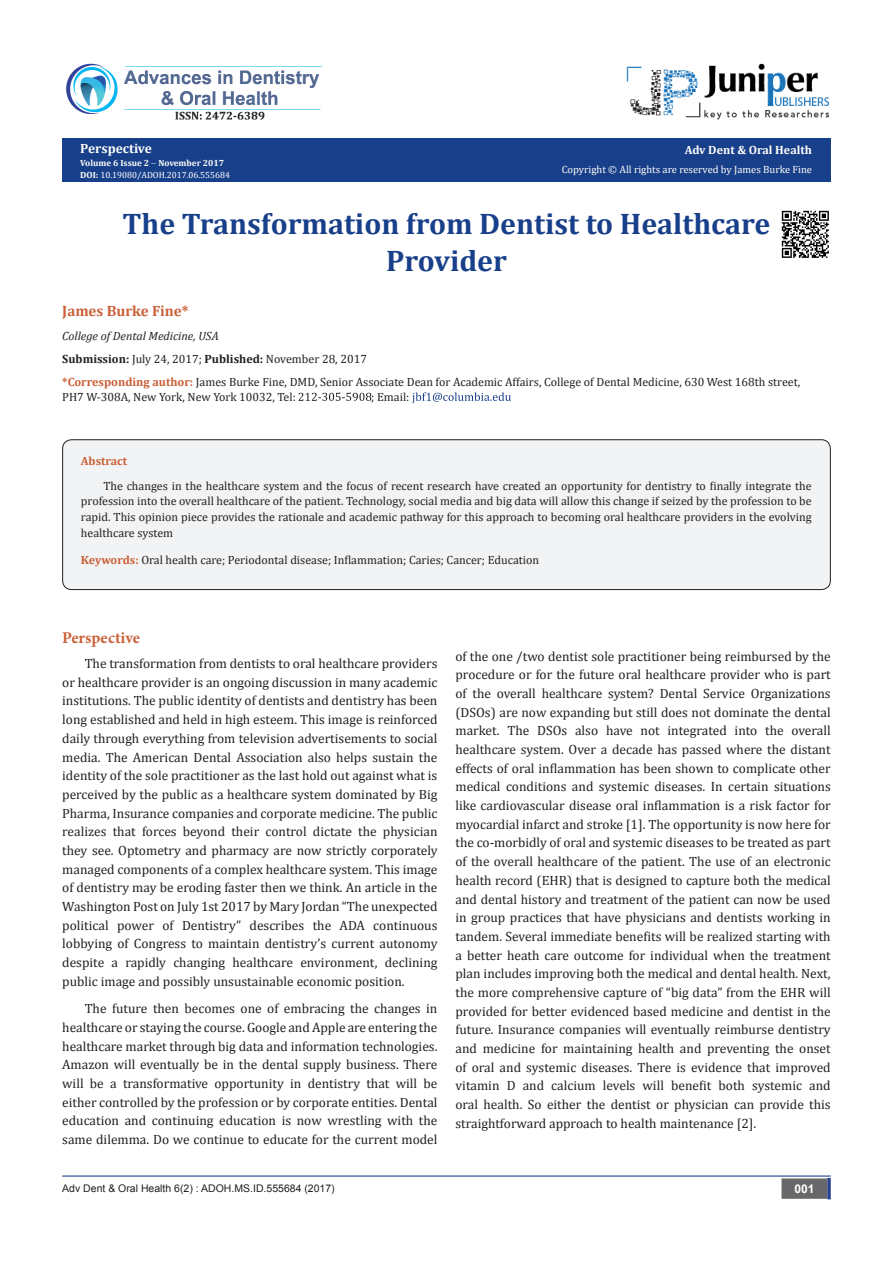
<style>
.page{position:relative;width:893px;height:1263px;background:#fff}
.page>*{position:absolute;margin:0;border:0;box-sizing:border-box;transform-origin:0 0}
.t1{font:700 29.85px/37.3px "Cambria";color:#183f89;text-align:center}
.t2{font:700 16.5px "Minion Pro";color:#ca5f37}
.t3{font:700 15px "Cambria";color:#ca5f37}
.t4{font:13.5px/18.8px "Cambria";color:#231f20;text-align:justify}
.t5{font:700 13.5px "Cambria";color:#fffefc}
.t6{font:12px/15.8px "Cambria";color:#231f20}
.t7{font:italic 12px "Cambria";color:#231f20}
.t8{font:700 12px "Cambria";color:#fffefc}
.t9{font:700 12px "Cambria";color:#ca5f37}
.t10{font:700 12px "Arial";color:#fff}
.t11{font:10.5px "Cambria";color:#fffefc}
.t12{font:10.5px "Arial";color:#231f20}
.t13{font:9px "Cambria";color:#fff}
.t14{font:700 9px "Cambria";color:#fffefc}
.s1{font-weight:700;color:#fffefc}
.s2{font-weight:700}
.s3{font-weight:700;color:#ca5f37}
</style>
<div class="page">
<div style="left:62px;top:139px;width:769px;height:43px;background:#183f89"></div>
<svg style="left:298px;top:392px;width:73px;height:9px"></svg>
<svg style="left:412px;top:392px;width:99px;height:11px"></svg>
<hr style="left:62px;top:1175px;width:769px;height:1px;background:#253f8e">
<div style="left:782px;top:1179px;width:45px;height:19px;background:#68676a"></div>
<div style="left:781px;top:1178px;width:46px;height:21px;border:2px solid #68676a"></div>
<svg style="left:827px;top:1178px;width:4px;height:21px"></svg>
<img style="left:66px;top:63px;width:256px;height:57px">
<img style="left:626px;top:63px;width:203px;height:57px">
<div style="left:63px;top:440px;width:767px;height:149px;background:#f2f3f4;border-radius:9px"></div>
<div style="left:62px;top:439px;width:769px;height:151px;border:1px solid #231f20;border-radius:9px"></div>
<img style="left:781px;top:210px;width:48px;height:48px">
<p class="t5" style="left:80px;top:139px;width:73px">Perspective</p>
<p class="t14" style="left:80px;top:156px;width:145px">Volume 6 Issue 2 November 2017</p>
<p class="t13" style="left:80px;top:170px;width:151px"><span class="s1">DOI:</span> 10.19080/ADOH.2017.06.555684</p>
<p class="t8" style="left:685px;top:142px;width:129px">Adv Dent &amp; Oral Health</p>
<p class="t11" style="left:562px;top:163px;width:252px">Copyright © All rights are reserved by James Burke Fine</p>
<p class="t1" style="left:122px;top:204px;width:649px">The Transformation from Dentist to Healthcare<br>Provider</p>
<p class="t3" style="left:62px;top:301px;width:128px">James Burke Fine*</p>
<p class="t7" style="left:62px;top:327px;width:158px">College of Dental Medicine, USA</p>
<p class="t6" style="left:62px;top:351px;width:306px"><span class="s2">Submission:</span> July 24, 2017; <span class="s2">Published:</span> November 28, 2017</p>
<p class="t6" style="left:62px;top:375px;width:740px;line-height:14.4px"><span class="s3">*Corresponding author:</span> James Burke Fine, DMD, Senior Associate Dean for Academic Affairs, College of Dental Medicine, 630 West 168th street,<br>PH7 W-308A, New York, New York 10032, Tel:</p>
<p class="t6" style="left:371px;top:389px;width:40px">; Email:</p>
<p class="t9" style="left:81px;top:452px;width:48px">Abstract</p>
<p class="t6" style="left:81px;top:478px;width:732px;text-align:justify;text-indent:22px">The changes in the healthcare system and the focus of recent research have created an opportunity for dentistry to finally integrate the profession into the overall healthcare of the patient. Technology, social media and big data will allow this change if seized by the profession to be rapid. This opinion piece provides the rationale and academic pathway for this approach to becoming oral healthcare providers in the evolving healthcare system</p>
<p class="t6" style="left:81px;top:552px;width:460px"><span class="s3">Keywords:</span> Oral health care; Periodontal disease; Inflammation; Caries; Cancer; Education</p>
<p class="t2" style="left:62px;top:626px;width:79px">Perspective</p>
<p class="t4" style="left:62px;top:654px;width:377px;text-indent:22px">The transformation from dentists to oral healthcare providers or healthcare provider is an ongoing discussion in many academic institutions. The public identity of dentists and dentistry has been long established and held in high esteem. This image is reinforced daily through everything from television advertisements to social media. The American Dental Association also helps sustain the identity of the sole practitioner as the last hold out against what is perceived by the public as a healthcare system dominated by Big Pharma, Insurance companies and corporate medicine. The public realizes that forces beyond their control dictate the physician they see. Optometry and pharmacy are now strictly corporately managed components of a complex healthcare system. This image of dentistry may be eroding faster then we think. An article in the Washington Post on July 1st 2017 by Mary Jordan “The unexpected political power of Dentistry” describes the ADA continuous lobbying of Congress to maintain dentistry’s current autonomy despite a rapidly changing healthcare environment, declining public image and possibly unsustainable economic position.</p>
<p class="t4" style="left:62px;top:999px;width:377px;text-indent:22px">The future then becomes one of embracing the changes in healthcare or staying the course. Google and Apple are entering the healthcare market through big data and information technologies.<br>Amazon will eventually be in the dental supply business. There will be a transformative opportunity in dentistry that will be either controlled by the profession or by corporate entities. Dental education and continuing education is now wrestling with the same dilemma. Do we continue to educate for the current model</p>
<p class="t12" style="left:62px;top:1181px;width:274px">Adv Dent &amp; Oral Health 6(2) : ADOH.MS.ID.555684 (2017)</p>
<p class="t4" style="left:455px;top:647px;width:377px">of the one /two dentist sole practitioner being reimbursed by the procedure or for the future oral healthcare provider who is part of the overall healthcare system? Dental Service Organizations (DSOs) are now expanding but still does not dominate the dental market. The DSOs also have not integrated into the overall healthcare system. Over a decade has passed where the distant effects of oral inflammation has been shown to complicate other medical conditions and systemic diseases. In certain situations like cardiovascular disease oral inflammation is a risk factor for myocardial infarct and stroke [1]. The opportunity is now here for the co-morbidly of oral and systemic diseases to be treated as part of the overall healthcare of the patient. The use of an electronic health record (EHR) that is designed to capture both the medical and dental history and treatment of the patient can now be used in group practices that have physicians and dentists working in tandem. Several immediate benefits will be realized starting with a better heath care outcome for individual when the treatment plan includes improving both the medical and dental health. Next, the more comprehensive capture of “big data” from the EHR will provided for better evidenced based medicine and dentist in the future. Insurance companies will eventually reimburse dentistry and medicine for maintaining health and preventing the onset of oral and systemic diseases. There is evidence that improved vitamin D and calcium levels will benefit both systemic and oral health. So either the dentist or physician can provide this straightforward approach to health maintenance [2].</p>
<p class="t10" style="left:794px;top:1181px;width:22px">001</p>
</div>
